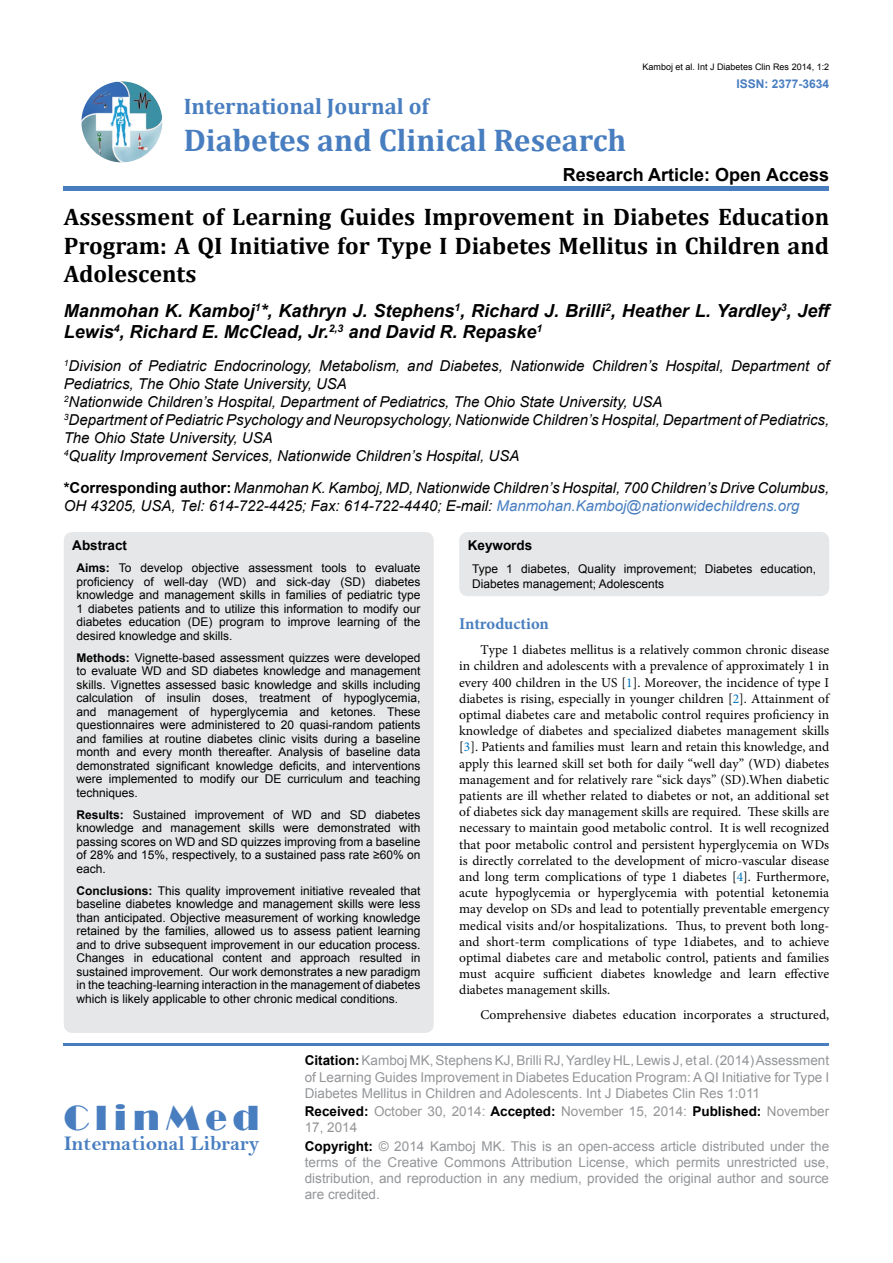
<style>
.page{position:relative;width:893px;height:1263px;background:#fff}
.page>*{position:absolute;margin:0;border:0;box-sizing:border-box;transform-origin:0 0}
.t1{font:36px "Broadway";letter-spacing:.16em;color:#487ec0}
.t2{font:700 31.5px "Cambria";color:#487ec0}
.t3{font:700 24px/28.8px "Cambria";color:#000;text-align:justify}
.t4{font:700 22.5px "Cambria";color:#487ec0}
.t5{font:21px "Bell MT Bold";color:#487ec0}
.t6{font:italic 700 18px/21.6px "Arial";color:#000}
.t7{font:700 18px "Arial";color:#000}
.t8{font:700 16.5px "Minion Pro";letter-spacing:-.005em;color:#487ec0}
.t9{font:italic 15px/18px "Arial";color:#000}
.t10{font:13.5px/16.2px "Minion Pro";color:#000;text-align:justify}
.t11{font:13.5px/16.2px "Arial";color:#939598;text-align:justify}
.t12{font:700 13.5px "Arial";color:#000}
.t13{font:12px/13.5px "Arial";color:#000;text-align:justify}
.t14{font:700 12px "Arial";color:#487ec0}
.t15{font:9px "Arial";color:#000}
.s1{font-weight:700;font-style:normal}
.s2{color:#487ec0}
.s3{font-weight:700}
.s4{color:#0072bc}
.s5{font-weight:700;color:#000}
</style>
<div class="page">
<img style="left:81px;top:81px;width:81px;height:81px;border-radius:41px">
<div style="left:64px;top:186px;width:765px;height:5px;background:#487ec0"></div>
<hr style="left:64px;top:1043px;width:765px;height:2px;background:#487ec0">
<div style="left:64px;top:532px;width:370px;height:501px;background:#e6e7e8;border-radius:9px"></div>
<div style="left:459px;top:532px;width:370px;height:64px;background:#e6e7e8;border-radius:9px"></div>
<p class="t15" style="left:643px;top:61px;width:188px">Kamboj et al. Int J Diabetes Clin Res 2014, 1:2</p>
<p class="t14" style="left:736px;top:75px;width:94px">ISSN: 2377-3634</p>
<h3 class="t4" style="left:184px;top:90px;width:247px">International Journal of</h3>
<h2 class="t2" style="left:184px;top:118px;width:444px">Diabetes and Clinical Research</h2>
<h3 class="t7" style="left:563px;top:163px;width:268px">Research Article: Open Access</h3>
<h3 class="t3" style="left:64px;top:201px;width:767px">Assessment of Learning Guides Improvement in Diabetes Education Program: A QI Initiative for Type I Diabetes Mellitus in Children and Adolescents</h3>
<h3 class="t6" style="left:64px;top:300px;width:767px">Manmohan K. Kamboj<sup>1</sup>*, Kathryn J. Stephens<sup>1</sup>, Richard J. Brilli<sup>2</sup>, Heather L. Yardley<sup>3</sup>, Jeff<br>Lewis<sup>4</sup>, Richard E. McClead, Jr.<sup>2,3</sup> and David R. Repaske<sup>1</sup></h3>
<p class="t9" style="left:64px;top:356px;width:767px"><sup>1</sup>Division of Pediatric Endocrinology, Metabolism, and Diabetes, Nationwide Children’s Hospital, Department of Pediatrics, The Ohio State University, USA<br><sup>2</sup>Nationwide Children’s Hospital, Department of Pediatrics, The Ohio State University, USA<br><sup>3</sup>Department of Pediatric Psychology and Neuropsychology, Nationwide Children’s Hospital, Department of Pediatrics, The Ohio State University, USA<br><sup>4</sup>Quality Improvement Services, Nationwide Children’s Hospital, USA</p>
<p class="t9" style="left:64px;top:479px;width:767px"><span class="s1">*Corresponding author:</span> Manmohan K. Kamboj, MD, Nationwide Children’s Hospital, 700 Children’s Drive Columbus,<br>OH 43205, USA, Tel: 614-722-4425; Fax: 614-722-4440; E-mail: <span class="s2">Manmohan.Kamboj@nationwidechildrens.org</span></p>
<p class="t12" style="left:72px;top:537px;width:56px">Abstract</p>
<p class="t13" style="left:77px;top:561px;width:345px"><span class="s3">Aims:</span> To develop objective assessment tools to evaluate proficiency of well-day (WD) and sick-day (SD) diabetes knowledge and management skills in families of pediatric type 1 diabetes patients and to utilize this information to modify our diabetes education (DE) program to improve learning of the desired knowledge and skills.</p>
<p class="t13" style="left:77px;top:651px;width:345px"><span class="s3">Methods:</span> Vignette-based assessment quizzes were developed to evaluate WD and SD diabetes knowledge and management skills. Vignettes assessed basic knowledge and skills including calculation of insulin doses, treatment of hypoglycemia, and management of hyperglycemia and ketones. These questionnaires were administered to 20 quasi-random patients and families at routine diabetes clinic visits during a baseline month and every month thereafter. Analysis of baseline data demonstrated significant knowledge deficits, and interventions were implemented to modify our DE curriculum and teaching techniques.</p>
<p class="t13" style="left:77px;top:808px;width:345px"><span class="s3">Results:</span> Sustained improvement of WD and SD diabetes knowledge and management skills were demonstrated with passing scores on WD and SD quizzes improving from a baseline of 28% and 15%, respectively, to a sustained pass rate ≥60% on each.</p>
<p class="t13" style="left:77px;top:884px;width:345px"><span class="s3">Conclusions:</span> This quality improvement initiative revealed that baseline diabetes knowledge and management skills were less than anticipated. Objective measurement of working knowledge retained by the families, allowed us to assess patient learning and to drive subsequent improvement in our education process.<br>Changes in educational content and approach resulted in sustained improvement. Our work demonstrates a new paradigm in the teaching-learning interaction in the management of diabetes which is likely applicable to other chronic medical conditions.</p>
<p class="t12" style="left:468px;top:537px;width:66px">Keywords</p>
<p class="t13" style="left:472px;top:562px;width:345px;line-height:14.4px">Type 1 diabetes, Quality improvement; Diabetes education,<br>Diabetes management; Adolescents</p>
<h3 class="t8" style="left:459px;top:612px;width:91px">Introduction</h3>
<p class="t10" style="left:459px;top:642px;width:371px;text-indent:21px">Type 1 diabetes mellitus is a relatively common chronic disease in children and adolescents with a prevalence of approximately 1 in every 400 children in the US [<span class="s4">1</span>]. Moreover, the incidence of type I diabetes is rising, especially in younger children [<span class="s4">2</span>]. Attainment of optimal diabetes care and metabolic control requires proficiency in knowledge of diabetes and specialized diabetes management skills [<span class="s4">3</span>]. Patients and families must learn and retain this knowledge, and apply this learned skill set both for daily “well day” (WD) diabetes management and for relatively rare “sick days” (SD).When diabetic patients are ill whether related to diabetes or not, an additional set of diabetes sick day management skills are required. These skills are necessary to maintain good metabolic control. It is well recognized that poor metabolic control and persistent hyperglycemia on WDs is directly correlated to the development of micro-vascular disease and long term complications of type 1 diabetes [<span class="s4">4</span>]. Furthermore, acute hypoglycemia or hyperglycemia with potential ketonemia may develop on SDs and lead to potentially preventable emergency medical visits and/or hospitalizations. Thus, to prevent both long&shy;and short-term complications of type 1diabetes, and to achieve optimal diabetes care and metabolic control, patients and families must acquire sufficient diabetes knowledge and learn effective diabetes management skills.</p>
<p class="t10" style="left:480px;top:1006px;width:350px">Comprehensive diabetes education incorporates a structured,</p>
<h1 class="t1" style="left:64px;top:1097px;width:197px">ClinMed</h1>
<h3 class="t5" style="left:64px;top:1130px;width:197px">International Library</h3>
<p class="t11" style="left:305px;top:1052px;width:526px"><span class="s5">Citation:</span> Kamboj MK, Stephens KJ, Brilli RJ, Yardley HL, Lewis J, et al. (2014) Assessment of Learning Guides Improvement in Diabetes Education Program: A QI Initiative for Type I Diabetes Mellitus in Children and Adolescents. Int J Diabetes Clin Res 1:011</p>
<p class="t11" style="left:305px;top:1103px;width:526px"><span class="s5">Received:</span> October 30, 2014: <span class="s5">Accepted:</span> November 15, 2014: <span class="s5">Published:</span> November<br>17, 2014</p>
<p class="t11" style="left:305px;top:1138px;width:526px"><span class="s5">Copyright:</span> © 2014 Kamboj MK. This is an open-access article distributed under the terms of the Creative Commons Attribution License, which permits unrestricted use, distribution, and reproduction in any medium, provided the original author and source are credited.</p>
</div>
